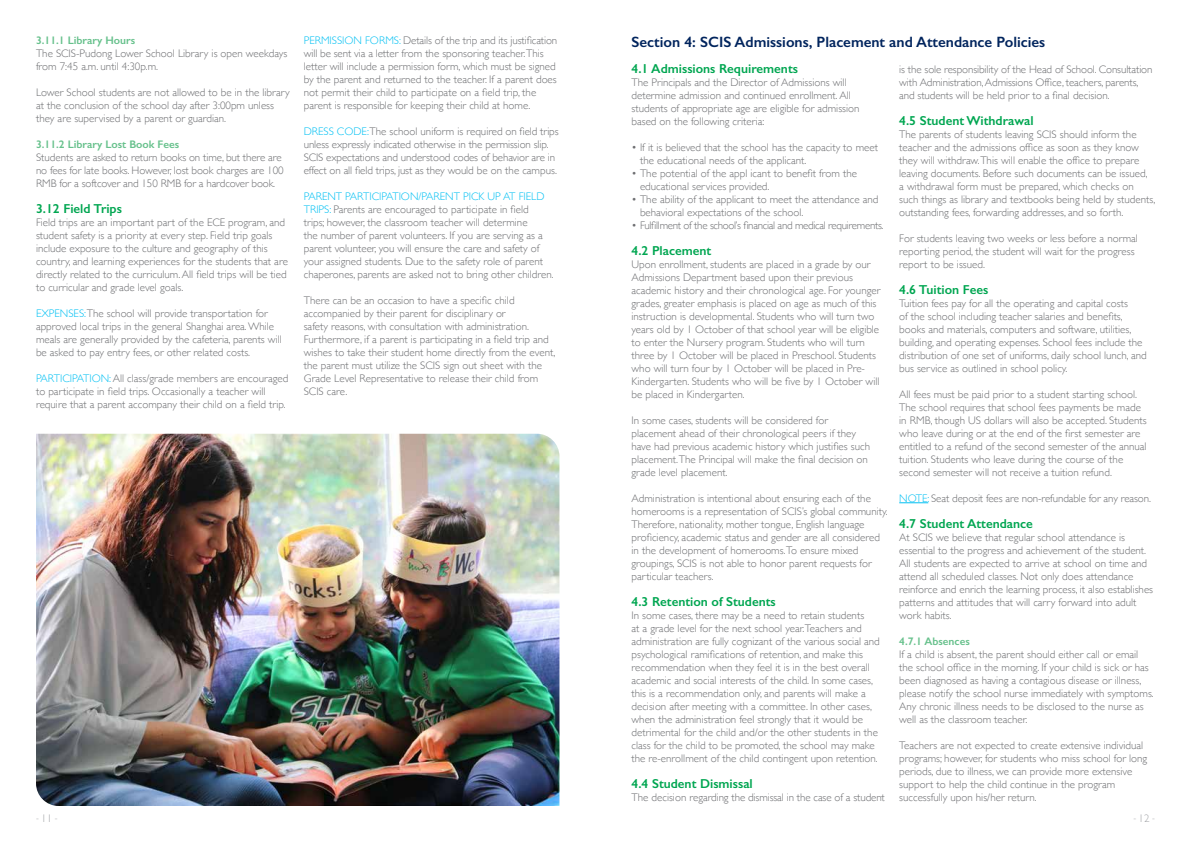
<style>
.page{position:relative;width:1191px;height:842px;background:#fff}
.page>*{position:absolute;margin:0;border:0;box-sizing:border-box;transform-origin:0 0}
.t1{font:600 15px "Gill Sans";color:#00245d}
.t2{font:600 13px "Gill Sans";color:#00a651}
.t3{font:300 11px/13px "Gill Sans";color:#6d6e71}
.t4{font:300 11px "Gill Sans";letter-spacing:-.03em;color:#6d6e71}
.t5{font:600 11px "Gill Sans";color:#67c18c}
.t6{font:300 9px "Gill Sans";color:#a3a5a8}
.s1{color:#00c0f3}
.s2{font-size:11px}
</style>
<div class="page">
<svg style="left:899px;top:502px;width:29px;height:1px"></svg>
<img style="left:36px;top:434px;width:523px;height:372px">
<p class="t5" style="left:36px;top:34px;width:101px">3.11.1 Library Hours</p>
<p class="t3" style="left:36px;top:46px;width:253px">The SCIS-Pudong Lower School Library is open weekdays from 7:45 a.m. until 4:30p.m.</p>
<p class="t3" style="left:36px;top:85px;width:255px">Lower School students are not allowed to be in the library at the conclusion of the school day after 3:00pm unless they are supervised by a parent or guardian.</p>
<p class="t5" style="left:36px;top:138px;width:145px">3.11.2 Library Lost Book Fees</p>
<p class="t3" style="left:36px;top:150px;width:249px">Students are asked to return books on time, but there are no fees for late books. However, lost book charges are 100<br>RMB for a softcover and 150 RMB for a hardcover book.</p>
<p class="t2" style="left:36px;top:201px;width:88px">3.12 Field Trips</p>
<p class="t3" style="left:36px;top:215px;width:253px">Field trips are an important part of the ECE program, and student safety is a priority at every step. Field trip goals include exposure to the culture and geography of this country, and learning experiences for the students that are directly related to the curriculum. All field trips will be tied to curricular and grade level goals.</p>
<p class="t3" style="left:36px;top:306px;width:247px"><span class="s1">EXPENSES:</span>The school will provide transportation for approved local trips in the general Shanghai area. While meals are generally provided by the cafeteria, parents will be asked to pay entry fees, or other related costs.</p>
<p class="t3" style="left:36px;top:371px;width:254px"><span class="s1">PARTICIPATION:</span> All class/grade members are encouraged to participate in field trips. Occasionally a teacher will require that a parent accompany their child on a field trip.</p>
<p class="t3" style="left:304px;top:33px;width:255px"><span class="s1">PERMISSION FORMS:</span> Details of the trip and its justification will be sent via a letter from the sponsoring teacher.This letter will include a permission form, which must be signed by the parent and returned to the teacher. If a parent does not permit their child to participate on a field trip, the parent is responsible for keeping their child at home.</p>
<p class="t3" style="left:304px;top:124px;width:256px"><span class="s1">DRESS CODE:</span>The school uniform is required on field trips unless expressly indicated otherwise in the permission slip.<br>SCIS expectations and understood codes of behavior are in effect on all field trips, just as they would be on the campus.</p>
<p class="t3" style="left:304px;top:189px;width:252px"><span class="s1">PARENT PARTICIPATION/PARENT PICK UP AT FIELD TRIPS:</span> Parents are encouraged to participate in field<br>trips; however, the classroom teacher will determine<br>the number of parent volunteers. If you are serving as a parent volunteer, you will ensure the care and safety of your assigned students. Due to the safety role of parent chaperones, parents are asked not to bring other children.</p>
<p class="t3" style="left:304px;top:293px;width:253px">There can be an occasion to have a specific child accompanied by their parent for disciplinary or<br>safety reasons, with consultation with administration.<br>Furthermore, if a parent is participating in a field trip and wishes to take their student home directly from the event, the parent must utilize the SCIS sign out sheet with the Grade Level Representative to release their child from SCIS care.</p>
<h1 class="t1" style="left:631px;top:33px;width:415px">Section 4: SCIS Admissions, Placement and Attendance Policies</h1>
<p class="t2" style="left:631px;top:61px;width:168px">4.1 Admissions Requirements</p>
<p class="t3" style="left:631px;top:75px;width:229px">The Principals and the Director of Admissions will determine admission and continued enrollment. All students of appropriate age are eligible for admission based on the following criteria:</p>
<p class="t3" style="left:640px;top:140px;width:239px;text-indent:-9px">• If it is believed that the school has the capacity to meet the educational needs of the applicant.</p>
<p class="t3" style="left:640px;top:166px;width:218px;text-indent:-9px">• The potential of the appl icant to benefit from the educational services provided.</p>
<p class="t3" style="left:640px;top:192px;width:240px;text-indent:-9px">• The ability of the applicant to meet the attendance and behavioral expectations of the school.</p>
<p class="t4" style="left:631px;top:217px;width:253px">• Fulfillment of the school’s financial and medical requirements.</p>
<p class="t2" style="left:631px;top:243px;width:81px">4.2 Placement</p>
<p class="t3" style="left:631px;top:257px;width:250px">Upon enrollment, students are placed in a grade by our Admissions Department based upon their previous academic history and their chronological age. For younger grades, greater emphasis is placed on age as much of this instruction is developmental. Students who will turn two years old by 1 October of that school year will be eligible to enter the Nursery program. Students who will turn three by 1 October will be placed in Preschool. Students who will turn four by 1 October will be placed in Pre-Kindergarten. Students who will be five by 1 October will be placed in Kindergarten.</p>
<p class="t3" style="left:631px;top:413px;width:240px">In some cases, students will be considered for placement ahead of their chronological peers if they have had previous academic history which justifies such placement.The Principal will make the final decision on grade level placement.</p>
<p class="t3" style="left:631px;top:491px;width:258px">Administration is intentional about ensuring each of the homerooms is a representation of SCIS’s global community.<br>Therefore, nationality, mother tongue, English language proficiency, academic status and gender are all considered in the development of homerooms.To ensure mixed groupings, SCIS is not able to honor parent requests for particular teachers.</p>
<p class="t2" style="left:631px;top:594px;width:146px">4.3 Retention of Students</p>
<p class="t3" style="left:631px;top:608px;width:250px">In some cases, there may be a need to retain students<br>at a grade level for the next school year.Teachers and administration are fully cognizant of the various social and psychological ramifications of retention, and make this recommendation when they feel it is in the best overall academic and social interests of the child. In some cases, this is a recommendation only, and parents will make a decision after meeting with a committee. In other cases, when the administration feel strongly that it would be detrimental for the child and/or the other students in the class for the child to be promoted, the school may make the re-enrollment of the child contingent upon retention.</p>
<p class="t2" style="left:631px;top:776px;width:123px">4.4 Student Dismissal</p>
<p class="t3" style="left:631px;top:790px;width:255px">The decision regarding the dismissal in the case of a student</p>
<p class="t3" style="left:899px;top:62px;width:255px">is the sole responsibility of the Head of School. Consultation with Administration, Admissions Office, teachers, parents, and students will be held prior to a final decision.</p>
<p class="t2" style="left:899px;top:113px;width:136px">4.5 Student Withdrawal</p>
<p class="t3" style="left:899px;top:127px;width:257px">The parents of students leaving SCIS should inform the teacher and the admissions office as soon as they know they will withdraw.This will enable the office to prepare leaving documents. Before such documents can be issued,<br>a withdrawal form must be prepared, which checks on such things as library and textbooks being held by students, outstanding fees, forwarding addresses, and so forth.</p>
<p class="t3" style="left:899px;top:231px;width:240px">For students leaving two weeks or less before a normal reporting period, the student will wait for the progress report to be issued.</p>
<p class="t2" style="left:899px;top:282px;width:91px">4.6 Tuition Fees</p>
<p class="t3" style="left:899px;top:296px;width:249px">Tuition fees pay for all the operating and capital costs<br>of the school including teacher salaries and benefits, books and materials, computers and software, utilities, building, and operating expenses. School fees include the distribution of one set of uniforms, daily school lunch, and bus service as outlined in school policy.</p>
<p class="t3" style="left:899px;top:387px;width:249px">All fees must be paid prior to a student starting school.<br>The school requires that school fees payments be made in RMB, though US dollars will also be accepted. Students who leave during or at the end of the first semester are entitled to a refund of the second semester of the annual tuition. Students who leave during the course of the second semester will not receive a tuition refund.</p>
<p class="t3" style="left:899px;top:491px;width:253px"><span class="s1">NOTE:</span> Seat deposit fees are non-refundable for any reason.</p>
<p class="t2" style="left:899px;top:516px;width:135px">4.7 Student Attendance</p>
<p class="t3" style="left:899px;top:530px;width:255px">At SCIS we believe that regular school attendance is essential to the progress and achievement of the student.<br>All students are expected to arrive at school on time and attend all scheduled classes. Not only does attendance reinforce and enrich the learning process, it also establishes patterns and attitudes that will carry forward into adult work habits.</p>
<p class="t5" style="left:899px;top:635px;width:72px">4.7.1 Absences</p>
<p class="t3" style="left:899px;top:647px;width:256px">If a child is absent, the parent should either call or email the school office in the morning. If your child is sick or has been diagnosed as having a contagious disease or illness, please notify the school nurse immediately with symptoms.<br>Any chronic illness needs to be disclosed to the nurse as well as the classroom teacher.</p>
<p class="t3" style="left:899px;top:738px;width:249px">Teachers are not expected to create extensive individual programs; however, for students who miss school for long periods, due to illness, we can provide more extensive support to help the child continue in the program successfully upon his/her return.</p>
<p class="t6" style="left:36px;top:810px;width:23px">- <span class="s2">11</span> -</p>
<p class="t6" style="left:1133px;top:810px;width:23px">- <span class="s2">12</span> -</p>
</div>
